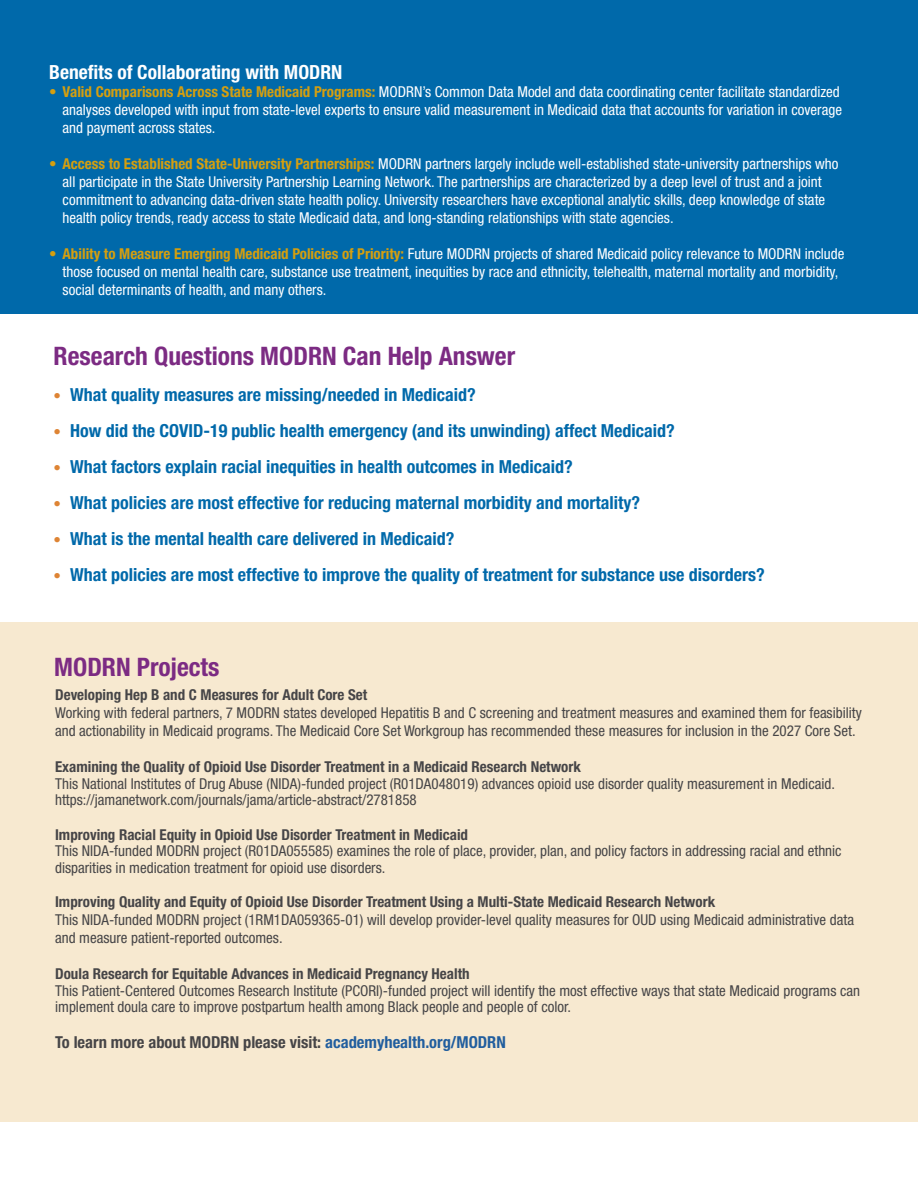
<style>
.page{position:relative;width:918px;height:1188px;background:#fff}
.page>*{position:absolute;margin:0;border:0;box-sizing:border-box;transform-origin:0 0}
.t1{font:700 condensed 25.5px "Helvetica Neue LT Std";color:#7c2b83}
.t2{font:700 condensed 19.5px "Helvetica Neue LT Std";color:#fff}
.t3{font:700 condensed 18px "Helvetica Neue LT Std";color:#0069aa}
.t4{font:700 condensed 16.5px "Helvetica Neue LT Std";color:#464547}
.t5{font:condensed 15px/18px "Helvetica Neue LT Std";color:#fff}
.t6{font:condensed 15px/16.5px "Helvetica Neue LT Std";color:#464547}
.t7{font:700 condensed 15px "Helvetica Neue LT Std";color:#464547}
.s1{font-weight:700;color:#d59f0f}
.s2{font-weight:400;font-size:15px;color:#de8434}
.s3{color:#215e9e}
</style>
<div class="page">
<div style="left:0;top:622px;width:918px;height:499px;background:#f7e9d0"></div>
<div style="left:0;top:0;width:918px;height:313px;background:#0069aa"></div>
<h2 class="t2" style="left:49px;top:60px;width:295px">Benefits of Collaborating with MODRN</h2>
<p class="t5" style="left:63px;top:82px;width:781px;text-indent:-14px"><span class="s1">• Valid Comparisons Across State Medicaid Programs:</span> MODRN’s Common Data Model and data coordinating center facilitate standardized analyses developed with input from state-level experts to ensure valid measurement in Medicaid data that accounts for variation in coverage and payment across states.</p>
<p class="t5" style="left:63px;top:154px;width:777px;text-indent:-14px"><span class="s1">• Access to Established State-University Partnerships:</span> MODRN partners largely include well-established state-university partnerships who all participate in the State University Partnership Learning Network. The partnerships are characterized by a deep level of trust and a joint commitment to advancing data-driven state health policy. University researchers have exceptional analytic skills, deep knowledge of state health policy trends, ready access to state Medicaid data, and long-standing relationships with state agencies.</p>
<p class="t5" style="left:63px;top:244px;width:783px;text-indent:-14px"><span class="s1">• Ability to Measure Emerging Medicaid Policies of Priority:</span> Future MODRN projects of shared Medicaid policy relevance to MODRN include those focused on mental health care, substance use treatment, inequities by race and ethnicity, telehealth, maternal mortality and morbidity, social determinants of health, and many others.</p>
<h1 class="t1" style="left:54px;top:340px;width:463px">Research Questions MODRN Can Help Answer</h1>
<p class="t3" style="left:54px;top:383px;width:424px"><span class="s2">•</span> What quality measures are missing/needed in Medicaid?</p>
<p class="t3" style="left:54px;top:419px;width:623px"><span class="s2">•</span> How did the COVID-19 public health emergency (and its unwinding) affect Medicaid?</p>
<p class="t3" style="left:54px;top:455px;width:521px"><span class="s2">•</span> What factors explain racial inequities in health outcomes in Medicaid?</p>
<p class="t3" style="left:54px;top:491px;width:588px"><span class="s2">•</span> What policies are most effective for reducing maternal morbidity and mortality?</p>
<p class="t3" style="left:54px;top:527px;width:402px"><span class="s2">•</span> What is the mental health care delivered in Medicaid?</p>
<p class="t3" style="left:54px;top:563px;width:713px"><span class="s2">•</span> What policies are most effective to improve the quality of treatment for substance use disorders?</p>
<h1 class="t1" style="left:54px;top:652px;width:167px">MODRN Projects</h1>
<p class="t7" style="left:55px;top:686px;width:314px">Developing Hep B and C Measures for Adult Core Set</p>
<p class="t6" style="left:55px;top:704px;width:808px;line-height:18px">Working with federal partners, 7 MODRN states developed Hepatitis B and C screening and treatment measures and examined them for feasibility and actionability in Medicaid programs. The Medicaid Core Set Workgroup has recommended these measures for inclusion in the 2027 Core Set.</p>
<p class="t7" style="left:55px;top:758px;width:527px">Examining the Quality of Opioid Use Disorder Treatment in a Medicaid Research Network</p>
<p class="t6" style="left:55px;top:775px;width:781px">This National Institutes of Drug Abuse (NIDA)-funded project (R01DA048019) advances opioid use disorder quality measurement in Medicaid. https://jamanetwork.com/journals/jama/article-abstract/2781858</p>
<p class="t7" style="left:55px;top:826px;width:415px">Improving Racial Equity in Opioid Use Disorder Treatment in Medicaid</p>
<p class="t6" style="left:55px;top:843px;width:788px">This NIDA-funded MODRN project (R01DA055585) examines the role of place, provider, plan, and policy factors in addressing racial and ethnic disparities in medication treatment for opioid use disorders.</p>
<p class="t7" style="left:55px;top:893px;width:662px">Improving Quality and Equity of Opioid Use Disorder Treatment Using a Multi-State Medicaid Research Network</p>
<p class="t6" style="left:55px;top:911px;width:800px;line-height:18px">This NIDA-funded MODRN project (1RM1DA059365-01) will develop provider-level quality measures for OUD using Medicaid administrative data and measure patient-reported outcomes.</p>
<p class="t7" style="left:55px;top:965px;width:416px">Doula Research for Equitable Advances in Medicaid Pregnancy Health</p>
<p class="t6" style="left:55px;top:982px;width:806px">This Patient-Centered Outcomes Research Institute (PCORI)-funded project will identify the most effective ways that state Medicaid programs can implement doula care to improve postpartum health among Black people and people of color.</p>
<p class="t4" style="left:55px;top:1033px;width:452px">To learn more about MODRN please visit: <span class="s3">academyhealth.org/MODRN</span></p>
</div>
